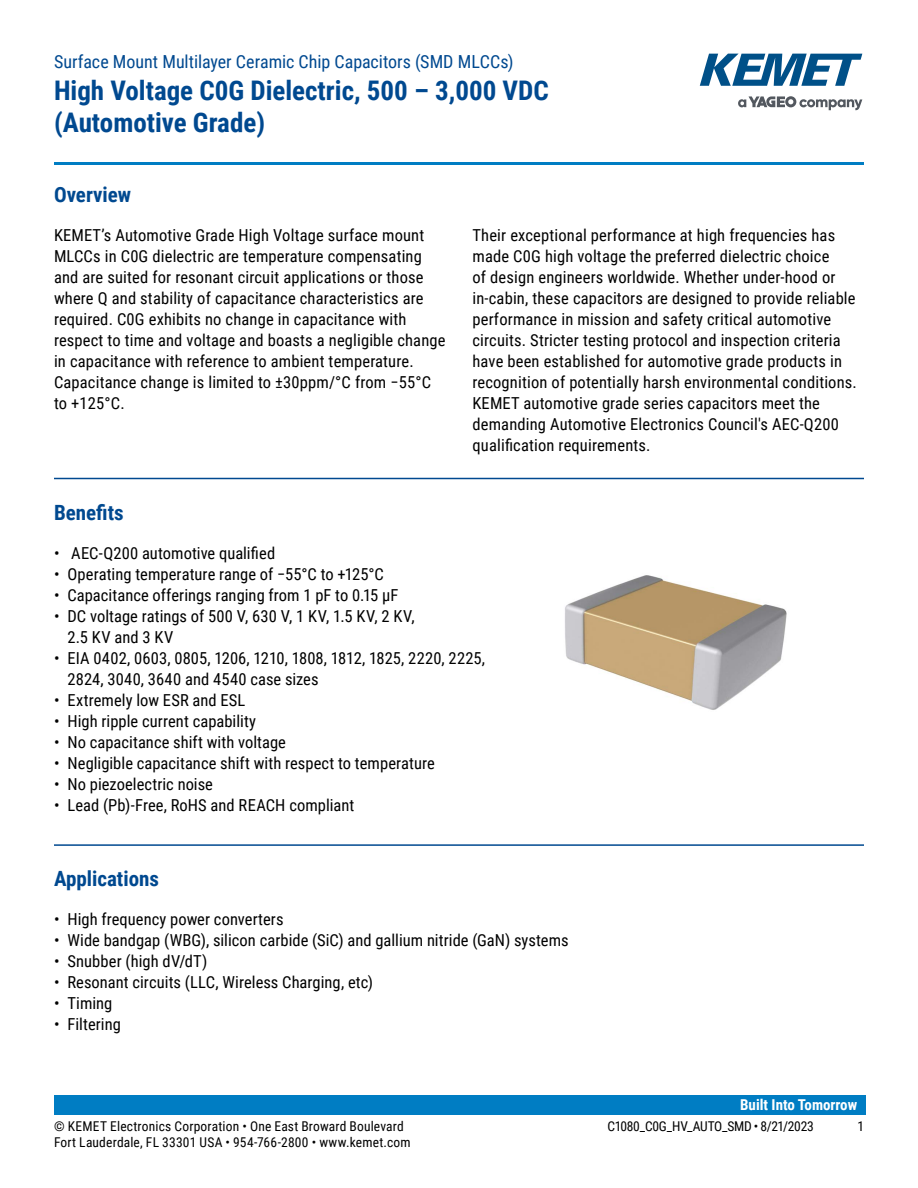
<style>
.page{position:relative;width:918px;height:1188px;background:#fff}
.page>*{position:absolute;margin:0;border:0;box-sizing:border-box;transform-origin:0 0}
.t1{font:700 27px/32.4px "Roboto Condensed";color:#004990}
.t2{font:700 21px "Roboto Condensed";color:#004990}
.t3{font:18px "Roboto Condensed";color:#004990}
.t4{font:16.5px/21px "Roboto Condensed";letter-spacing:.01em;color:#000}
.t5{font:700 15px "Roboto Condensed";color:#fff}
.t6{font:13.5px "Roboto Condensed";letter-spacing:.015em;color:#000}
.t7{font:13.5px "Roboto Condensed";letter-spacing:-.025em;color:#000}
</style>
<div class="page">
<svg style="left:738px;top:96px;width:124px;height:14px"></svg>
<svg style="left:700px;top:54px;width:162px;height:32px"></svg>
<hr style="left:54px;top:162px;width:810px;height:3px;background:#007dc3">
<div style="left:54px;top:1095px;width:811px;height:20px;background:#007dc3"></div>
<hr style="left:54px;top:478px;width:810px;height:1px;background:#004990">
<hr style="left:54px;top:844px;width:810px;height:2px;background:#004990">
<img style="left:565px;top:575px;width:222px;height:135px">
<p class="t3" style="left:54px;top:48px;width:461px">Surface Mount Multilayer Ceramic Chip Capacitors (SMD MLCCs)</p>
<h1 class="t1" style="left:54px;top:73px;width:496px">High Voltage C0G Dielectric, 500 – 3,000 VDC (Automotive Grade)</h1>
<p class="t2" style="left:54px;top:180px;width:79px">Overview</p>
<p class="t4" style="left:54px;top:224px;width:393px">KEMET’s Automotive Grade High Voltage surface mount MLCCs in C0G dielectric are temperature compensating and are suited for resonant circuit applications or those where Q and stability of capacitance characteristics are required. C0G exhibits no change in capacitance with respect to time and voltage and boasts a negligible change in capacitance with reference to ambient temperature.<br>Capacitance change is limited to ±30ppm/°C from −55°C to +125°C.</p>
<p class="t4" style="left:473px;top:224px;width:386px">Their exceptional performance at high frequencies has made C0G high voltage the preferred dielectric choice<br>of design engineers worldwide. Whether under-hood or in-cabin, these capacitors are designed to provide reliable performance in mission and safety critical automotive circuits. Stricter testing protocol and inspection criteria have been established for automotive grade products in recognition of potentially harsh environmental conditions.<br>KEMET automotive grade series capacitors meet the demanding Automotive Electronics Council's AEC-Q200 qualification requirements.</p>
<p class="t2" style="left:54px;top:498px;width:71px">Benefits</p>
<p class="t4" style="left:54px;top:542px;width:223px">• AEC-Q200 automotive qualified</p>
<p class="t4" style="left:54px;top:563px;width:331px">• Operating temperature range of −55°C to +125°C</p>
<p class="t4" style="left:54px;top:584px;width:346px">• Capacitance offerings ranging from 1 pF to 0.15 μF</p>
<p class="t4" style="left:67px;top:605px;width:349px;text-indent:-13px">• DC voltage ratings of 500 V, 630 V, 1 KV, 1.5 KV, 2 KV,<br>2.5 KV and 3 KV</p>
<p class="t4" style="left:67px;top:647px;width:419px;text-indent:-13px">• EIA 0402, 0603, 0805, 1206, 1210, 1808, 1812, 1825, 2220, 2225,<br>2824, 3040, 3640 and 4540 case sizes</p>
<p class="t4" style="left:54px;top:689px;width:193px">• Extremely low ESR and ESL</p>
<p class="t4" style="left:54px;top:710px;width:204px">• High ripple current capability</p>
<p class="t4" style="left:54px;top:731px;width:234px">• No capacitance shift with voltage</p>
<p class="t4" style="left:54px;top:752px;width:383px">• Negligible capacitance shift with respect to temperature</p>
<p class="t4" style="left:54px;top:773px;width:160px">• No piezoelectric noise</p>
<p class="t4" style="left:54px;top:794px;width:302px">• Lead (Pb)-Free, RoHS and REACH compliant</p>
<p class="t2" style="left:54px;top:864px;width:107px">Applications</p>
<p class="t4" style="left:54px;top:908px;width:231px">• High frequency power converters</p>
<p class="t4" style="left:54px;top:929px;width:516px">• Wide bandgap (WBG), silicon carbide (SiC) and gallium nitride (GaN) systems</p>
<p class="t4" style="left:54px;top:950px;width:155px">• Snubber (high dV/dT)</p>
<p class="t4" style="left:54px;top:971px;width:321px">• Resonant circuits (LLC, Wireless Charging, etc)</p>
<p class="t4" style="left:54px;top:992px;width:60px">• Timing</p>
<p class="t4" style="left:54px;top:1013px;width:68px">• Filtering</p>
<p class="t5" style="left:740px;top:1094px;width:119px">Built Into Tomorrow</p>
<p class="t6" style="left:54px;top:1116px;width:351px">© KEMET Electronics Corporation • One East Broward Boulevard</p>
<p class="t7" style="left:608px;top:1116px;width:208px">C1080_C0G_HV_AUTO_SMD • 8/21/2023</p>
<p class="t6" style="left:857px;top:1116px;width:8px">1</p>
<p class="t6" style="left:54px;top:1133px;width:358px">Fort Lauderdale, FL 33301 USA • 954-766-2800 • www.kemet.com</p>
</div>
